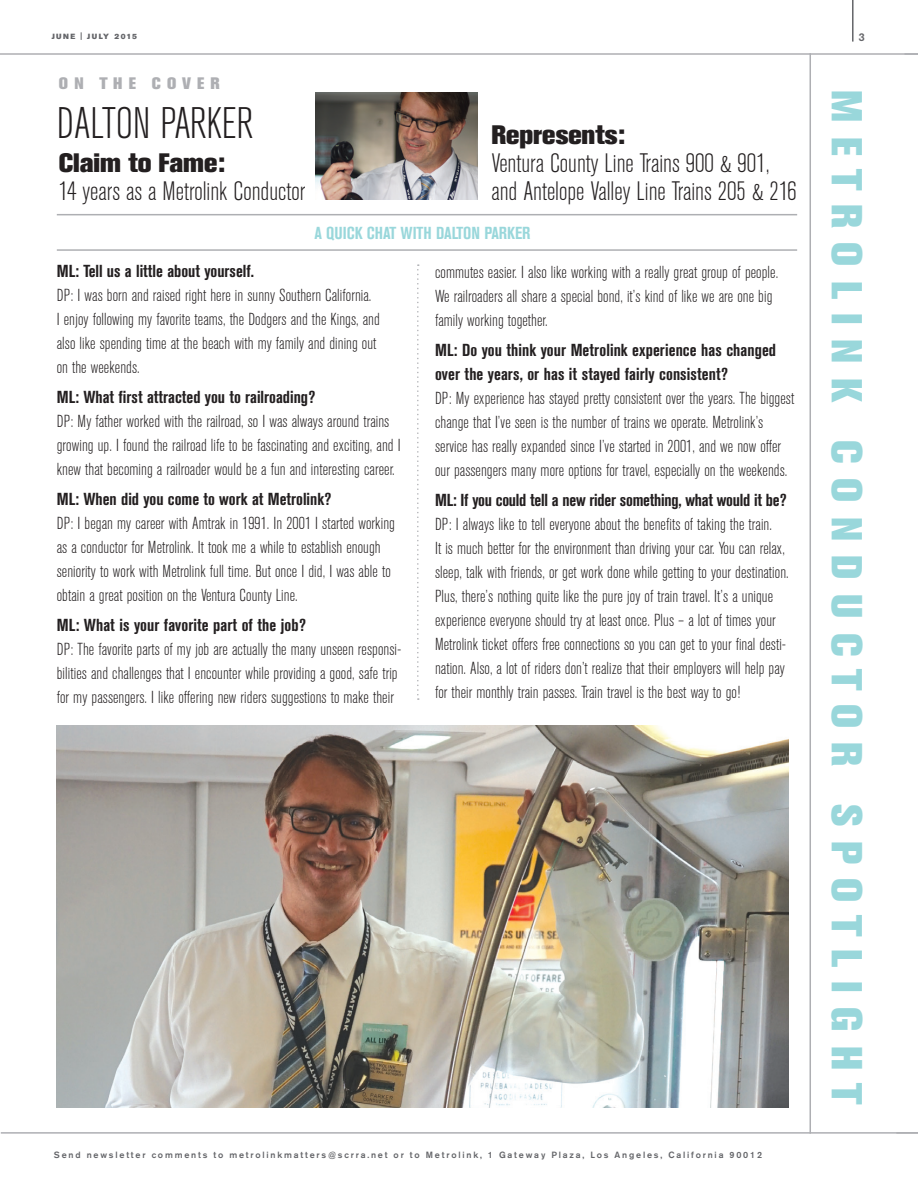
<style>
.page{position:relative;width:918px;height:1188px;background:#fff}
.page>*{position:absolute;margin:0;border:0;box-sizing:border-box;transform-origin:0 0}
.t1{font:300 condensed 43.8px "Akzidenz Grotesk BE";color:#231f20}
.t2{font:800 42.9px "Akzidenz Grotesk BE";letter-spacing:.34em;color:#99d7db}
.t3{font:300 condensed 26.4px/27.8px "Akzidenz Grotesk BE";color:#231f20}
.t4{font:800 26.4px "Akzidenz Grotesk BE";color:#231f20}
.t5{font:300 condensed 17.25px/24px "Akzidenz Grotesk BE";letter-spacing:.005em;color:#231f20}
.t6{font:700 condensed 17.25px/24px "Akzidenz Grotesk BE";color:#231f20}
.t7{font:700 condensed 17.25px "Akzidenz Grotesk BE";color:#99d7db}
.t8{font:800 16.5px "Akzidenz Grotesk BE";letter-spacing:.38em;color:#aeafb3}
.t9{font:500 11.25px "Akzidenz Grotesk BE";color:#646569}
.t10{font:500 9px "Akzidenz Grotesk BE";letter-spacing:.2em;color:#646569}
.t11{font:7.5px "Akzidenz Grotesk BE Super";letter-spacing:.19em;color:#646569}
</style>
<div class="page">
<hr style="left:0;top:53px;width:918px;height:2px;background:#aeafb3">
<hr style="left:1px;top:1132px;width:917px;height:2px;background:#aeafb3">
<hr style="left:852px;top:0;width:2px;height:42px;background:#646569">
<img style="left:57px;top:726px;width:731px;height:381px">
<hr style="left:810px;top:53px;width:1px;height:1081px;background:#aeafb3">
<hr style="left:57px;top:214px;width:740px;height:1px;background:#aeafb3">
<hr style="left:57px;top:249px;width:740px;height:2px;background:#aeafb3">
<img style="left:315px;top:92px;width:162px;height:108px">
<svg style="left:417px;top:264px;width:2px;height:436px"></svg>
<p class="t11" style="left:52px;top:32px;width:87px">JUNE | JULY 2015</p>
<p class="t8" style="left:59px;top:73px;width:163px">ON THE COVER</p>
<p class="t1" style="left:57px;top:100px;width:197px">DALTON PARKER</p>
<p class="t4" style="left:59px;top:148px;width:168px">Claim to Fame:</p>
<p class="t3" style="left:59px;top:178px;width:248px">14 years as a Metrolink Conductor</p>
<p class="t4" style="left:491px;top:120px;width:135px">Represents:</p>
<p class="t3" style="left:491px;top:150px;width:307px">Ventura County Line Trains 900 &amp; 901, and Antelope Valley Line Trains 205 &amp; 216</p>
<p class="t7" style="left:314px;top:223px;width:218px">A QUICK CHAT WITH DALTON PARKER</p>
<p class="t6" style="left:57px;top:260px;width:199px">ML: Tell us a little about yourself.</p>
<p class="t5" style="left:57px;top:284px;width:316px">DP: I was born and raised right here in sunny Southern California.</p>
<p class="t5" style="left:57px;top:308px;width:325px">I enjoy following my favorite teams, the Dodgers and the Kings, and</p>
<p class="t5" style="left:57px;top:332px;width:321px">also like spending time at the beach with my family and dining out</p>
<p class="t5" style="left:57px;top:356px;width:84px">on the weekends.</p>
<p class="t6" style="left:57px;top:386px;width:260px">ML: What first attracted you to railroading?</p>
<p class="t5" style="left:57px;top:410px;width:345px">DP: My father worked with the railroad, so I was always around trains growing up. I found the railroad life to be fascinating and exciting, and I knew that becoming a railroader would be a fun and interesting career.</p>
<p class="t6" style="left:57px;top:488px;width:276px">ML: When did you come to work at Metrolink?</p>
<p class="t5" style="left:57px;top:512px;width:340px">DP: I began my career with Amtrak in 1991. In 2001 I started working as a conductor for Metrolink. It took me a while to establish enough seniority to work with Metrolink full time. But once I did, I was able to obtain a great position on the Ventura County Line.</p>
<p class="t6" style="left:57px;top:614px;width:251px">ML: What is your favorite part of the job?</p>
<p class="t5" style="left:57px;top:638px;width:346px">DP: The favorite parts of my job are actually the many unseen responsi&shy;bilities and challenges that I encounter while providing a good, safe trip for my passengers. I like offering new riders suggestions to make their</p>
<p class="t5" style="left:435px;top:261px;width:345px">commutes easier. I also like working with a really great group of people.<br>We railroaders all share a special bond, it’s kind of like we are one big family working together.</p>
<p class="t6" style="left:435px;top:338px;width:343px">ML: Do you think your Metrolink experience has changed over the years, or has it stayed fairly consistent?</p>
<p class="t5" style="left:435px;top:387px;width:361px">DP: My experience has stayed pretty consistent over the years. The biggest change that I’ve seen is the number of trains we operate. Metrolink’s service has really expanded since I’ve started in 2001, and we now offer our passengers many more options for travel, especially on the weekends.</p>
<p class="t6" style="left:435px;top:488px;width:353px">ML: If you could tell a new rider something, what would it be?</p>
<p class="t5" style="left:435px;top:513px;width:355px">DP: I always like to tell everyone about the benefits of taking the train.<br>It is much better for the environment than driving your car. You can relax, sleep, talk with friends, or get work done while getting to your destination.<br>Plus, there’s nothing quite like the pure joy of train travel. It’s a unique experience everyone should try at least once. Plus – a lot of times your Metrolink ticket offers free connections so you can get to your final desti&shy;nation. Also, a lot of riders don’t realize that their employers will help pay for their monthly train passes. Train travel is the best way to go!</p>
<p class="t10" style="left:54px;top:1150px;width:710px">Send newsletter comments to metrolinkmatters@scrra.net or to Metrolink, 1 Gateway Plaza, Los Angeles, California 90012</p>
<p class="t9" style="left:859px;top:30px;width:8px">3</p>
<p class="t2" style="left:872px;top:90px;width:1017px;rotate:90deg">METROLINK CONDUCTOR SPOTLIGHT</p>
</div>
